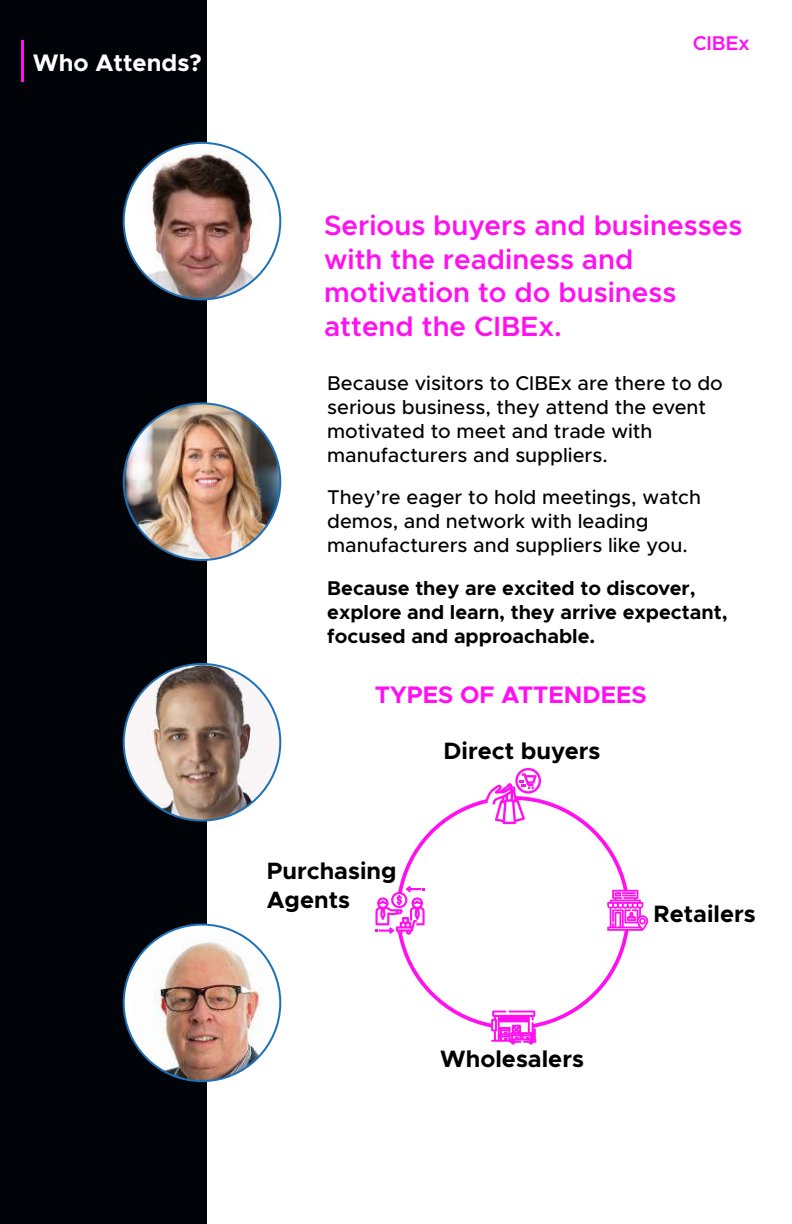
<style>
.page{position:relative;width:792px;height:1224px;background:#fff}
.page>*{position:absolute;margin:0;border:0;box-sizing:border-box;transform-origin:0 0}
.t1{font:600 28px/33.6px "Metropolis";color:#ff10f0}
.t2{font:700 24px "Metropolis";color:#ff10f0}
.t3{font:700 24px "Metropolis";color:#fff}
.t4{font:700 23.8px/28.6px "Metropolis";color:#000}
.t5{font:500 20px/24px "Metropolis";color:#000}
.t6{font:700 20px/24px "Metropolis";color:#000}
.t7{font:600 20px "Metropolis";color:#ff10f0}
</style>
<div class="page">
<div style="left:0;top:0;width:208px;height:1224px;background:#000308"></div>
<hr style="left:22px;top:40px;width:2px;height:42px;background:#ff10f0">
<img style="left:124px;top:143px;width:156px;height:156px;border-radius:78px">
<img style="left:124px;top:403px;width:156px;height:157px;border-radius:78px">
<img style="left:124px;top:664px;width:156px;height:157px;border-radius:78px">
<img style="left:124px;top:925px;width:156px;height:156px;border-radius:78px">
<svg style="left:376px;top:768px;width:272px;height:277px"></svg>
<p class="t3" style="left:33px;top:48px;width:170px">Who Attends?</p>
<p class="t7" style="left:693px;top:31px;width:59px">CIBEx</p>
<h1 class="t1" style="left:324px;top:209px;width:420px">Serious buyers and businesses with the readiness and motivation to do business attend the CIBEx.</h1>
<p class="t5" style="left:327px;top:371px;width:397px">Because visitors to CIBEx are there to do serious business, they attend the event motivated to meet and trade with manufacturers and suppliers.</p>
<p class="t5" style="left:327px;top:485px;width:375px">They’re eager to hold meetings, watch demos, and network with leading manufacturers and suppliers like you.</p>
<p class="t6" style="left:327px;top:576px;width:402px">Because they are excited to discover, explore and learn, they arrive expectant, focused and approachable.</p>
<p class="t2" style="left:375px;top:680px;width:273px">TYPES OF ATTENDEES</p>
<p class="t4" style="left:444px;top:737px;width:159px">Direct buyers</p>
<p class="t4" style="left:267px;top:857px;width:131px">Purchasing<br>Agents</p>
<p class="t4" style="left:654px;top:900px;width:104px">Retailers</p>
<p class="t4" style="left:440px;top:1044px;width:145px">Wholesalers</p>
</div>
